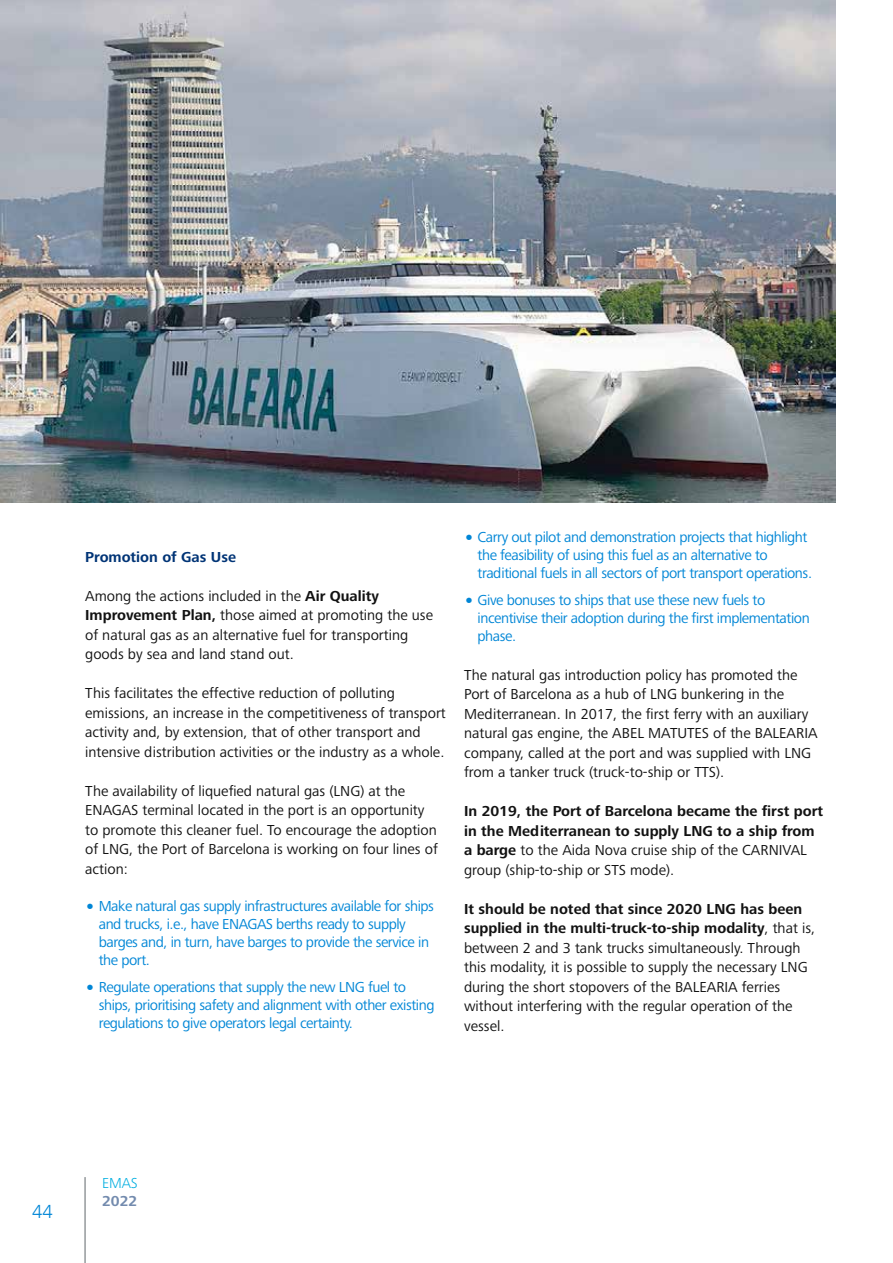
<style>
.page{position:relative;width:893px;height:1263px;background:#fff}
.page>*{position:absolute;margin:0;border:0;box-sizing:border-box;transform-origin:0 0}
.t1{font:300 19.5px "Frutiger Next LT";color:#0086d6}
.t2{font:15px/19.5px "Frutiger Next Pro";color:#121212}
.t3{font:15px/18px "Frutiger Next Pro";letter-spacing:-.03em;color:#0086d6}
.t4{font:700 15px/19.5px "Frutiger Next Pro";color:#121212}
.t5{font:700 15px "Frutiger Next Pro";color:#003476}
.t6{font:300 15px "Frutiger Next Pro";color:#00aee0}
.t7{font:700 15px "Frutiger Next Pro";color:#738bae}
.s1{font-weight:700}
.s2{font-weight:900}
.s3{font-weight:400}
</style>
<div class="page">
<hr style="left:85px;top:1177px;width:1px;height:86px;background:#5f666a">
<img style="left:0;top:0;width:835px;height:502px">
<p class="t5" style="left:85px;top:548px;width:152px">Promotion of Gas Use</p>
<p class="t2" style="left:85px;top:586px;width:349px">Among the actions included in the <span class="s1">Air Quality Improvement Plan,</span> those aimed at promoting the use of natural gas as an alternative fuel for transporting goods by sea and land stand out.</p>
<p class="t2" style="left:85px;top:684px;width:362px">This facilitates the effective reduction of polluting emissions, an increase in the competitiveness of transport activity and, by extension, that of other transport and intensive distribution activities or the industry as a whole.</p>
<p class="t2" style="left:85px;top:781px;width:354px">The availability of liquefied natural gas (LNG) at the ENAGAS terminal located in the port is an opportunity to promote this cleaner fuel. To encourage the adoption of LNG, the Port of Barcelona is working on four lines of action:</p>
<p class="t3" style="left:99px;top:897px;width:337px;text-indent:-14px"><span class="s2">•</span> Make natural gas supply infrastructures available for ships and trucks, i.e., have ENAGAS berths ready to supply barges and, in turn, have barges to provide the service in the port.</p>
<p class="t3" style="left:99px;top:978px;width:337px;text-indent:-14px"><span class="s2">•</span> Regulate operations that supply the new LNG fuel to ships, prioritising safety and alignment with other existing regulations to give operators legal certainty.</p>
<p class="t3" style="left:478px;top:528px;width:336px;text-indent:-14px"><span class="s2">•</span> Carry out pilot and demonstration projects that highlight the feasibility of using this fuel as an alternative to traditional fuels in all sectors of port transport operations.</p>
<p class="t3" style="left:478px;top:591px;width:334px;text-indent:-14px"><span class="s2">•</span> Give bonuses to ships that use these new fuels to incentivise their adoption during the first implementation phase.</p>
<p class="t2" style="left:464px;top:665px;width:355px">The natural gas introduction policy has promoted the Port of Barcelona as a hub of LNG bunkering in the Mediterranean. In 2017, the first ferry with an auxiliary natural gas engine, the ABEL MATUTES of the BALEARIA company, called at the port and was supplied with LNG from a tanker truck (truck-to-ship or TTS).</p>
<p class="t4" style="left:464px;top:802px;width:361px">In 2019, the Port of Barcelona became the first port in the Mediterranean to supply LNG to a ship from a barge <span class="s3">to the Aida Nova cruise ship of the CARNIVAL group (ship-to-ship or STS mode).</span></p>
<p class="t2" style="left:464px;top:899px;width:353px"><span class="s1">It should be noted that since 2020 LNG has been supplied in the multi-truck-to-ship modality</span>, that is, between 2 and 3 tank trucks simultaneously. Through this modality, it is possible to supply the necessary LNG during the short stopovers of the BALEARIA ferries without interfering with the regular operation of the vessel.</p>
<h1 class="t1" style="left:32px;top:1200px;width:22px">44</h1>
<p class="t6" style="left:102px;top:1174px;width:37px">EMAS</p>
<p class="t7" style="left:102px;top:1192px;width:37px">2022</p>
</div>
